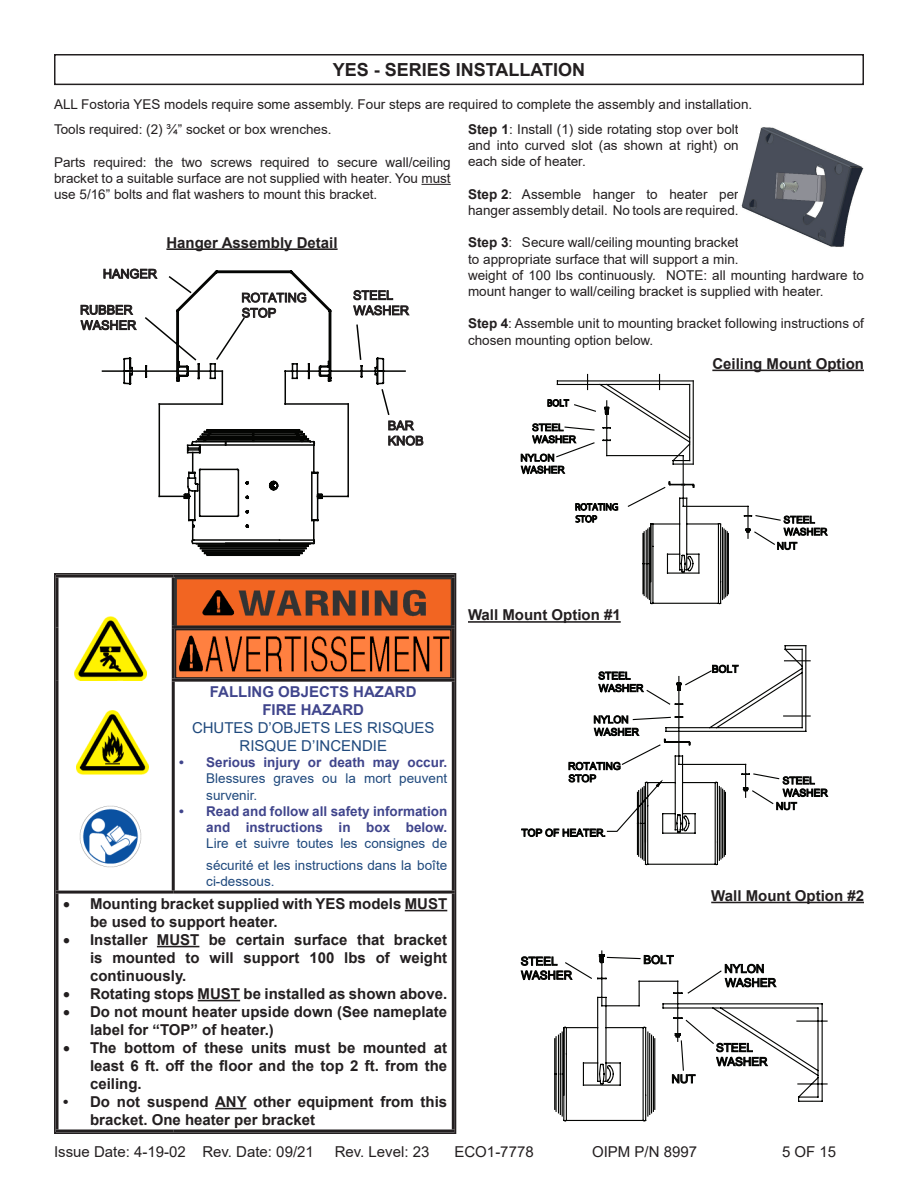
<style>
.page{position:relative;width:918px;height:1188px;background:#fff}
.page>*{position:absolute;margin:0;border:0;box-sizing:border-box;transform-origin:0 0}
.t1{font:700 18px "Arial";color:#231f20}
.heading_1{font:700 15px/18px "Arial";color:#231f20}
.t2{font:15px "Arial";color:#231f20}
.t3{font:15px/18px "Arial";color:#1f497d;text-align:center}
.t4{font:700 15px "Arial";color:#40458c}
.t5{font:13.5px/16.2px "Arial";color:#231f20}
.t6{font:13.5px/16.2px "Arial";color:#1f497d;text-align:justify}
.t7{font:700 13.5px/16.2px "Arial";color:#40458c;text-align:justify}
.t8{font:12.6px/15.1px "Arial";color:#040503}
.t9{font:11.55px/14px "Arial";color:#040503}
.t10{font:10.2px/12.3px "Arial";color:#040503}
.t11{font:9.9px/12px "Arial";color:#040503}
.t12{font:9.9px/12px "Myriad Pro";color:#040503}
.s1{font-weight:700}
.s2{font-weight:700;color:#40458c}
.s3{font-weight:400;color:#1f497d}
.s4{font-size:6.75px}
</style>
<div class="page">
<div style="left:54px;top:54px;width:810px;height:31px;border:2px solid #231f20"></div>
<hr style="left:421px;top:184px;width:30px;height:1px;background:#231f20">
<hr style="left:166px;top:248px;width:172px;height:2px;background:#231f20">
<img style="left:741px;top:127px;width:123px;height:121px">
<hr style="left:712px;top:370px;width:152px;height:1px;background:#231f20">
<hr style="left:468px;top:621px;width:153px;height:2px;background:#231f20">
<hr style="left:711px;top:902px;width:153px;height:1px;background:#231f20">
<svg style="left:101px;top:270px;width:305px;height:286px"></svg>
<svg style="left:144px;top:360px;width:206px;height:195px"></svg>
<svg style="left:554px;top:950px;width:274px;height:172px"></svg>
<svg style="left:602px;top:956px;width:2px;height:7px"></svg>
<svg style="left:606px;top:690px;width:201px;height:176px"></svg>
<svg style="left:674px;top:645px;width:137px;height:73px"></svg>
<svg style="left:642px;top:515px;width:139px;height:90px"></svg>
<svg style="left:556px;top:373px;width:197px;height:201px"></svg>
<hr style="left:56px;top:575px;width:117px;height:3px;background:#231f20">
<hr style="left:56px;top:578px;width:2px;height:49px;background:#231f20">
<hr style="left:56px;top:627px;width:2px;height:53px;background:#231f20">
<hr style="left:56px;top:680px;width:2px;height:211px;background:#231f20">
<hr style="left:173px;top:575px;width:282px;height:3px;background:#231f20">
<hr style="left:172px;top:578px;width:3px;height:48px;background:#231f20">
<hr style="left:452px;top:578px;width:3px;height:48px;background:#231f20">
<hr style="left:172px;top:626px;width:283px;height:3px;background:#231f20">
<hr style="left:172px;top:629px;width:3px;height:50px;background:#231f20">
<hr style="left:452px;top:629px;width:3px;height:50px;background:#231f20">
<hr style="left:172px;top:679px;width:283px;height:3px;background:#231f20">
<hr style="left:172px;top:682px;width:3px;height:209px;background:#231f20">
<hr style="left:452px;top:682px;width:3px;height:209px;background:#231f20">
<hr style="left:56px;top:891px;width:117px;height:3px;background:#231f20">
<hr style="left:56px;top:894px;width:2px;height:236px;background:#231f20">
<hr style="left:173px;top:891px;width:282px;height:3px;background:#231f20">
<hr style="left:452px;top:894px;width:3px;height:236px;background:#231f20">
<hr style="left:56px;top:1130px;width:117px;height:2px;background:#231f20">
<hr style="left:173px;top:1130px;width:282px;height:2px;background:#231f20">
<img style="left:175px;top:578px;width:277px;height:48px">
<img style="left:178px;top:632px;width:271px;height:44px">
<div style="left:175px;top:629px;width:277px;height:50px;border:2px solid #231f20"></div>
<hr style="left:405px;top:910px;width:42px;height:1px;background:#231f20">
<hr style="left:157px;top:946px;width:42px;height:1px;background:#231f20">
<hr style="left:198px;top:1000px;width:42px;height:1px;background:#231f20">
<hr style="left:215px;top:1108px;width:31px;height:1px;background:#231f20">
<div style="left:54px;top:573px;width:402px;height:561px;border:2px solid #231f20"></div>
<img style="left:75px;top:617px;width:72px;height:64px">
<img style="left:76px;top:710px;width:72px;height:65px">
<img style="left:79px;top:805px;width:63px;height:63px">
<p class="t1" style="left:333px;top:57px;width:254px">YES - SERIES INSTALLATION</p>
<p class="t5" style="left:54px;top:96px;width:700px">ALL Fostoria YES models require some assembly. Four steps are required to complete the assembly and installation.</p>
<p class="t5" style="left:54px;top:121px;width:279px">Tools required: (2) ¾” socket or box wrenches.</p>
<p class="t5" style="left:54px;top:154px;width:398px;text-align:justify">Parts required: the two screws required to secure wall/ceiling bracket to a suitable surface are not supplied with heater. You must use 5/16” bolts and flat washers to mount this bracket.</p>
<p class="t5" style="left:468px;top:121px;width:272px;text-align:justify"><span class="s1">Step 1</span>: Install (1) side rotating stop over bolt and into curved slot (as shown at right) on each side of heater.</p>
<p class="t5" style="left:468px;top:186px;width:272px"><span class="s1">Step 2</span>: Assemble hanger to heater per hanger assembly detail. No tools are required.</p>
<p class="t5" style="left:468px;top:235px;width:397px"><span class="s1">Step 3</span>: Secure wall/ceiling mounting bracket<br>to appropriate surface that will support a min.<br>weight of 100 lbs continuously. NOTE: all mounting hardware to mount hanger to wall/ceiling bracket is supplied with heater.</p>
<p class="t5" style="left:468px;top:316px;width:397px"><span class="s1">Step 4</span>: Assemble unit to mounting bracket following instructions of chosen mounting option below.</p>
<p class="heading_1" style="left:166px;top:234px;width:173px">Hanger Assembly Detail</p>
<p class="t8" style="left:103px;top:266px;width:56px">HANGER</p>
<p class="t8" style="left:80px;top:302px;width:58px">RUBBER<br>WASHER</p>
<p class="t8" style="left:353px;top:288px;width:57px">STEEL<br>WASHER</p>
<p class="t8" style="left:241px;top:290px;width:67px">ROTATING<br>STOP</p>
<p class="t8" style="left:388px;top:418px;width:37px">BAR<br>KNOB</p>
<p class="t12" style="left:547px;top:397px;width:23px">BOLT</p>
<p class="t11" style="left:532px;top:421px;width:45px">STEEL<br>WASHER</p>
<p class="t11" style="left:520px;top:452px;width:46px">NYLON<br>WASHER</p>
<p class="t12" style="left:575px;top:501px;width:45px">ROTATING<br>STOP</p>
<p class="heading_1" style="left:712px;top:355px;width:153px">Ceiling Mount Option</p>
<p class="t11" style="left:784px;top:514px;width:45px">STEEL<br>WASHER</p>
<p class="t11" style="left:777px;top:540px;width:22px">NUT</p>
<p class="t4" style="left:210px;top:681px;width:208px">FALLING OBJECTS HAZARD</p>
<p class="t4" style="left:262px;top:699px;width:103px">FIRE HAZARD</p>
<p class="t3" style="left:192px;top:719px;width:244px">CHUTES D’OBJETS LES RISQUES<br>RISQUE D’INCENDIE</p>
<p class="t6" style="left:206px;top:754px;width:243px;text-indent:-27px"><span class="s2">• Serious injury or death may occur.<br></span>Blessures graves ou la mort peuvent survenir.</p>
<p class="t7" style="left:206px;top:803px;width:243px;text-indent:-27px">• Read and follow all safety information and instructions in box below.<br><span class="s3">Lire et suivre toutes les consignes de</span></p>
<p class="t6" style="left:206px;top:857px;width:243px">sécurité et les instructions dans la boîte ci-dessous.</p>
<p class="heading_1" style="left:90px;top:895px;width:359px;text-indent:-27px">• Mounting bracket supplied with YES models MUST be used to support heater.</p>
<p class="heading_1" style="left:90px;top:931px;width:359px;text-align:justify;text-indent:-27px">• Installer MUST be certain surface that bracket is mounted to will support 100 lbs of weight continuously.</p>
<p class="heading_1" style="left:63px;top:985px;width:386px">• Rotating stops MUST be installed as shown above.</p>
<p class="heading_1" style="left:90px;top:1003px;width:359px;text-indent:-27px">• Do not mount heater upside down (See nameplate label for “TOP” of heater.)</p>
<p class="heading_1" style="left:90px;top:1039px;width:359px;text-align:justify;text-indent:-27px">• The bottom of these units must be mounted at least 6 ft. off the floor and the top 2 ft. from the ceiling.</p>
<p class="heading_1" style="left:90px;top:1093px;width:359px;text-indent:-27px">• Do not suspend ANY other equipment from this bracket. One heater per bracket</p>
<p class="heading_1" style="left:468px;top:606px;width:154px">Wall Mount Option #1</p>
<p class="t10" style="left:598px;top:670px;width:47px">STEEL<br>WASHER</p>
<p class="t10" style="left:594px;top:713px;width:47px">NYLON<br>WASHER</p>
<p class="t10" style="left:568px;top:760px;width:54px">ROTATING<br>STOP</p>
<p class="t10" style="left:521px;top:827px;width:86px">TOP OF HEATER<span class="s4">.</span></p>
<p class="t9" style="left:521px;top:954px;width:53px">STEEL<br>WASHER</p>
<p class="t9" style="left:643px;top:953px;width:32px">BOLT</p>
<p class="t10" style="left:712px;top:663px;width:28px">BOLT</p>
<p class="t10" style="left:783px;top:774px;width:34px">STEEL</p>
<p class="t10" style="left:783px;top:787px;width:46px">WASHER</p>
<p class="t10" style="left:776px;top:800px;width:22px">NUT</p>
<p class="heading_1" style="left:711px;top:887px;width:154px">Wall Mount Option #2</p>
<p class="t9" style="left:724px;top:962px;width:53px">NYLON<br>WASHER</p>
<p class="t9" style="left:672px;top:1072px;width:25px">NUT</p>
<p class="t9" style="left:716px;top:1041px;width:53px">STEEL<br>WASHER</p>
<p class="t2" style="left:54px;top:1142px;width:261px">Issue Date: 4-19-02 Rev. Date: 09/21</p>
<p class="t2" style="left:335px;top:1142px;width:96px">Rev. Level: 23</p>
<p class="t2" style="left:454px;top:1142px;width:81px">ECO1-7778</p>
<p class="t2" style="left:592px;top:1142px;width:107px">OIPM P/N 8997</p>
<p class="t2" style="left:782px;top:1142px;width:56px">5 OF 15</p>
</div>
